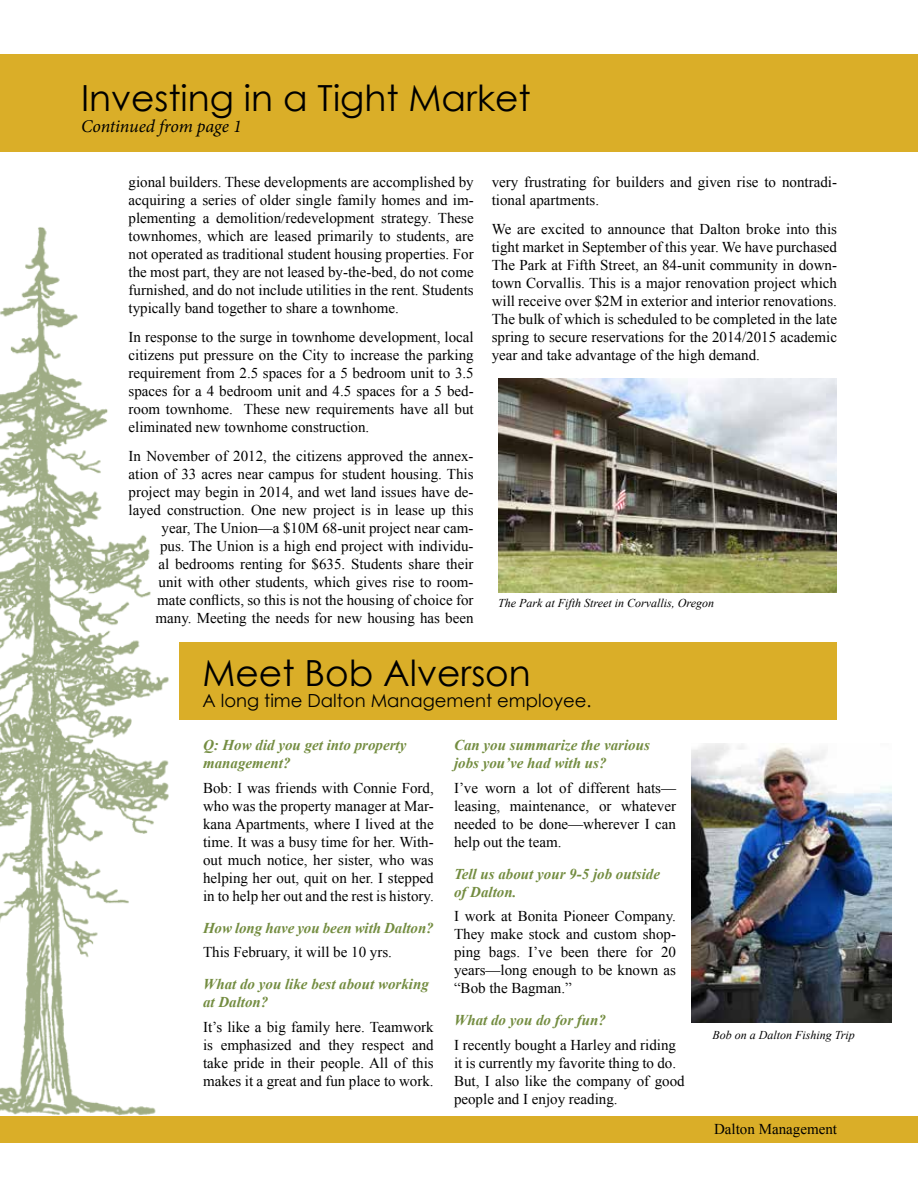
<style>
.page{position:relative;width:918px;height:1188px;background:#fff}
.page>*{position:absolute;margin:0;border:0;box-sizing:border-box;transform-origin:0 0}
.t1{font:36px "Century Gothic";color:#000}
.t2{font:18px "Century Gothic";color:#000}
.t3{font:italic 18px "Minion Pro";letter-spacing:-.01em;color:#000}
.t4{font:15px/18px "Times New Roman";color:#000;text-align:justify}
.t5{font:italic 700 15px/18px "Times New Roman";color:#748d41}
.t6{font:italic 12px "Times New Roman";color:#000}
</style>
<div class="page">
<div style="left:0;top:1116px;width:918px;height:27px;background:#daae28"></div>
<img style="left:0;top:227px;width:185px;height:889px">
<div style="left:0;top:54px;width:918px;height:97px;background:#daae28"></div>
<div style="left:179px;top:643px;width:658px;height:77px;background:#daae28"></div>
<img style="left:691px;top:743px;width:201px;height:279px">
<img style="left:498px;top:378px;width:339px;height:215px">
<h1 class="t1" style="left:81px;top:73px;width:451px">Investing in a Tight Market</h1>
<p class="t3" style="left:81px;top:114px;width:162px">Continued from page 1</p>
<p class="t4" style="left:129px;top:173px;width:347px">gional builders. These developments are accomplished by acquiring a series of older single family homes and im&shy;plementing a demolition/redevelopment strategy. These townhomes, which are leased primarily to students, are not operated as traditional student housing properties. For the most part, they are not leased by-the-bed, do not come furnished, and do not include utilities in the rent. Students typically band together to share a townhome.</p>
<p class="t4" style="left:129px;top:328px;width:347px">In response to the surge in townhome development, local citizens put pressure on the City to increase the parking requirement from 2.5 spaces for a 5 bedroom unit to 3.5 spaces for a 4 bedroom unit and 4.5 spaces for a 5 bed&shy;room townhome. These new requirements have all but eliminated new townhome construction.</p>
<p class="t4" style="left:129px;top:447px;width:347px;text-align:right">In November of 2012, the citizens approved the annex&shy;ation of 33 acres near campus for student housing. This project may begin in 2014, and wet land issues have de&shy;layed construction. One new project is in lease up this year, The Union—a $10M 68-unit project near cam-<br>pus. The Union is a high end project with individu-<br>al bedrooms renting for $635. Students share their<br>unit with other students, which gives rise to room&shy;mate conflicts, so this is not the housing of choice for many. Meeting the needs for new housing has been</p>
<p class="t4" style="left:492px;top:173px;width:347px">very frustrating for builders and given rise to nontradi&shy;tional apartments.</p>
<p class="t4" style="left:492px;top:220px;width:347px">We are excited to announce that Dalton broke into this tight market in September of this year. We have purchased The Park at Fifth Street, an 84-unit community in down&shy;town Corvallis. This is a major renovation project which will receive over $2M in exterior and interior renovations.<br>The bulk of which is scheduled to be completed in the late spring to secure reservations for the 2014/2015 academic year and take advantage of the high demand.</p>
<p class="t6" style="left:498px;top:595px;width:217px">The Park at Fifth Street in Corvallis, Oregon</p>
<h1 class="t1" style="left:202px;top:647px;width:330px">Meet Bob Alverson</h1>
<p class="t2" style="left:202px;top:688px;width:391px">A long time Dalton Management employee.</p>
<p class="t5" style="left:203px;top:736px;width:205px">Q: How did you get into property management?</p>
<p class="t4" style="left:203px;top:779px;width:232px">Bob: I was friends with Connie Ford, who was the property manager at Mar&shy;kana Apartments, where I lived at the time. It was a busy time for her. With&shy;out much notice, her sister, who was helping her out, quit on her. I stepped in to help her out and the rest is history.</p>
<p class="t5" style="left:203px;top:918px;width:232px">How long have you been with Dalton?</p>
<p class="t4" style="left:203px;top:943px;width:191px">This February, it will be 10 yrs.</p>
<p class="t5" style="left:203px;top:974px;width:227px">What do you like best about working at Dalton?</p>
<p class="t4" style="left:203px;top:1017px;width:232px">It’s like a big family here. Teamwork is emphasized and they respect and take pride in their people. All of this makes it a great and fun place to work.</p>
<p class="t5" style="left:454px;top:736px;width:197px">Can you summarize the various jobs you’ve had with us?</p>
<p class="t4" style="left:454px;top:779px;width:224px">I’ve worn a lot of different hats— leasing, maintenance, or whatever needed to be done—wherever I can help out the team.</p>
<p class="t5" style="left:454px;top:864px;width:208px">Tell us about your 9-5 job outside of Dalton.</p>
<p class="t4" style="left:454px;top:907px;width:224px">I work at Bonita Pioneer Company.<br>They make stock and custom shop&shy;ping bags. I’ve been there for 20 years—long enough to be known as “Bob the Bagman.”</p>
<p class="t5" style="left:454px;top:1010px;width:154px">What do you do for fun?</p>
<p class="t4" style="left:454px;top:1035px;width:232px;text-align:left">I recently bought a Harley and riding it is currently my favorite thing to do.<br>But, I also like the company of good people and I enjoy reading.</p>
<p class="t6" style="left:713px;top:1027px;width:144px">Bob on a Dalton Fishing Trip</p>
<p class="t4" style="left:714px;top:1120px;width:124px">Dalton Management</p>
</div>
